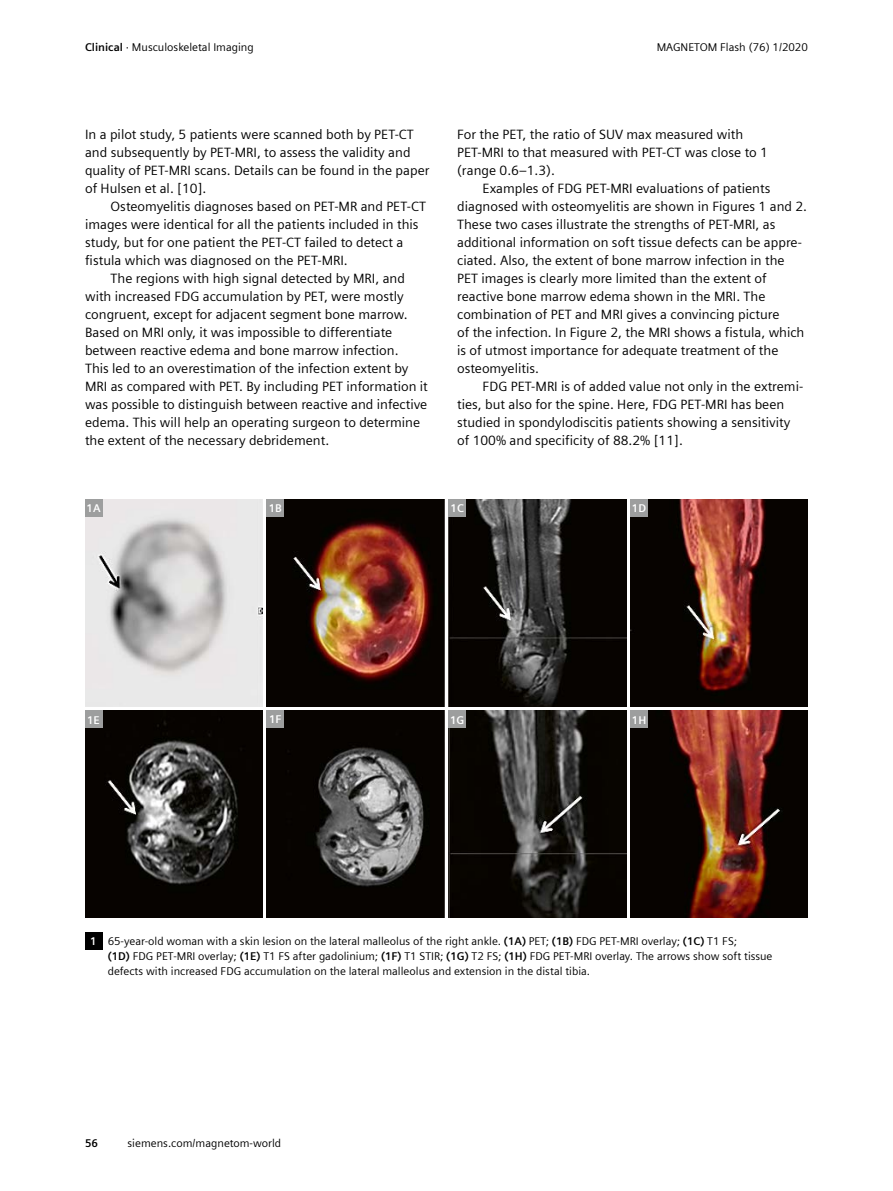
<style>
.page{position:relative;width:893px;height:1191px;background:#fff}
.page>*{position:absolute;margin:0;border:0;box-sizing:border-box;transform-origin:0 0}
.t1{font:13.5px/18px "Siemens Sans";color:#000}
.t2{font:11.25px/15px "Siemens Sans";color:#000}
.t3{font:700 11.25px "Siemens Sans";color:#fff}
.t4{font:700 11.25px "Siemens Sans";color:#000}
.s1{font-weight:700}
.s2{font-weight:700;color:#fff}
</style>
<div class="page">
<div style="left:85px;top:932px;width:17px;height:17px;background:#000"></div>
<img style="left:85px;top:499px;width:177px;height:207px">
<img style="left:85px;top:711px;width:177px;height:207px">
<img style="left:267px;top:499px;width:177px;height:207px">
<img style="left:267px;top:711px;width:177px;height:207px">
<img style="left:449px;top:499px;width:177px;height:207px">
<img style="left:449px;top:711px;width:177px;height:207px">
<img style="left:631px;top:499px;width:177px;height:207px">
<img style="left:631px;top:711px;width:177px;height:207px">
<div style="left:85px;top:499px;width:17px;height:17px;background:#9d9e9e"></div>
<div style="left:631px;top:499px;width:17px;height:17px;background:#9d9e9e"></div>
<div style="left:449px;top:499px;width:17px;height:17px;background:#9d9e9e"></div>
<div style="left:267px;top:499px;width:17px;height:17px;background:#9d9e9e"></div>
<div style="left:85px;top:711px;width:17px;height:17px;background:#9d9e9e"></div>
<div style="left:631px;top:711px;width:17px;height:17px;background:#9d9e9e"></div>
<div style="left:449px;top:711px;width:17px;height:17px;background:#9d9e9e"></div>
<div style="left:267px;top:710px;width:17px;height:17px;background:#9d9e9e"></div>
<p class="t2" style="left:85px;top:39px;width:170px"><span class="s1">Clinical</span> · Musculoskeletal Imaging</p>
<p class="t2" style="left:657px;top:39px;width:153px">MAGNETOM Flash (76) 1/2020</p>
<p class="t1" style="left:85px;top:124px;width:346px">In a pilot study, 5 patients were scanned both by PET-CT and subsequently by PET-MRI, to assess the validity and quality of PET-MRI scans. Details can be found in the paper of Hulsen et al. [10].</p>
<p class="t1" style="left:111px;top:196px;width:317px">Osteomyelitis diagnoses based on PET-MR and PET-CT</p>
<p class="t1" style="left:85px;top:214px;width:335px">images were identical for all the patients included in this</p>
<p class="t1" style="left:85px;top:232px;width:320px">study, but for one patient the PET-CT failed to detect a</p>
<p class="t1" style="left:85px;top:250px;width:264px">fistula which was diagnosed on the PET-MRI.</p>
<p class="t1" style="left:111px;top:268px;width:296px">The regions with high signal detected by MRI, and</p>
<p class="t1" style="left:85px;top:286px;width:320px">with increased FDG accumulation by PET, were mostly</p>
<p class="t1" style="left:85px;top:304px;width:324px">congruent, except for adjacent segment bone marrow.</p>
<p class="t1" style="left:85px;top:322px;width:309px">Based on MRI only, it was impossible to differentiate</p>
<p class="t1" style="left:85px;top:340px;width:315px">between reactive edema and bone marrow infection.</p>
<p class="t1" style="left:85px;top:358px;width:325px">This led to an overestimation of the infection extent by</p>
<p class="t1" style="left:85px;top:376px;width:344px">MRI as compared with PET. By including PET information it</p>
<p class="t1" style="left:85px;top:394px;width:344px">was possible to distinguish between reactive and infective</p>
<p class="t1" style="left:85px;top:412px;width:337px">edema. This will help an operating surgeon to determine</p>
<p class="t1" style="left:85px;top:430px;width:246px">the extent of the necessary debridement.</p>
<p class="t1" style="left:457px;top:124px;width:312px">For the PET, the ratio of SUV max measured with<br>PET-MRI to that measured with PET-CT was close to 1 (range 0.6–1.3).</p>
<p class="t1" style="left:457px;top:178px;width:352px;text-indent:26px">Examples of FDG PET-MRI evaluations of patients diagnosed with osteomyelitis are shown in Figures 1 and 2.<br>These two cases illustrate the strengths of PET-MRI, as additional information on soft tissue defects can be appre&shy;ciated. Also, the extent of bone marrow infection in the PET images is clearly more limited than the extent of reactive bone marrow edema shown in the MRI. The combination of PET and MRI gives a convincing picture<br>of the infection. In Figure 2, the MRI shows a fistula, which is of utmost importance for adequate treatment of the osteomyelitis.</p>
<p class="t1" style="left:457px;top:376px;width:348px;text-indent:26px">FDG PET-MRI is of added value not only in the extremi&shy;ties, but also for the spine. Here, FDG PET-MRI has been studied in spondylodiscitis patients showing a sensitivity of 100% and specificity of 88.2% [11].</p>
<p class="t3" style="left:87px;top:499px;width:16px">1A</p>
<p class="t3" style="left:269px;top:499px;width:15px">1B</p>
<p class="t3" style="left:451px;top:499px;width:15px">1C</p>
<p class="t3" style="left:632px;top:499px;width:16px">1D</p>
<p class="t3" style="left:87px;top:711px;width:14px">1E</p>
<p class="t3" style="left:269px;top:710px;width:14px">1F</p>
<p class="t3" style="left:450px;top:711px;width:16px">1G</p>
<p class="t3" style="left:632px;top:711px;width:16px">1H</p>
<p class="t2" style="left:108px;top:932px;width:666px;text-indent:-17px"><span class="s2">1</span> 65-year-old woman with a skin lesion on the lateral malleolus of the right ankle. <span class="s1">(1A)</span> PET; <span class="s1">(1B)</span> FDG PET-MRI overlay; <span class="s1">(1C)</span> T1 FS;<br><span class="s1">(1D)</span> FDG PET-MRI overlay; <span class="s1">(1E)</span> T1 FS after gadolinium; <span class="s1">(1F)</span> T1 STIR; <span class="s1">(1G)</span> T2 FS; <span class="s1">(1H)</span> FDG PET-MRI overlay. The arrows show soft tissue defects with increased FDG accumulation on the lateral malleolus and extension in the distal tibia.</p>
<p class="t4" style="left:85px;top:1135px;width:15px">56</p>
<p class="t2" style="left:128px;top:1135px;width:155px">siemens.com/magnetom-world</p>
</div>
